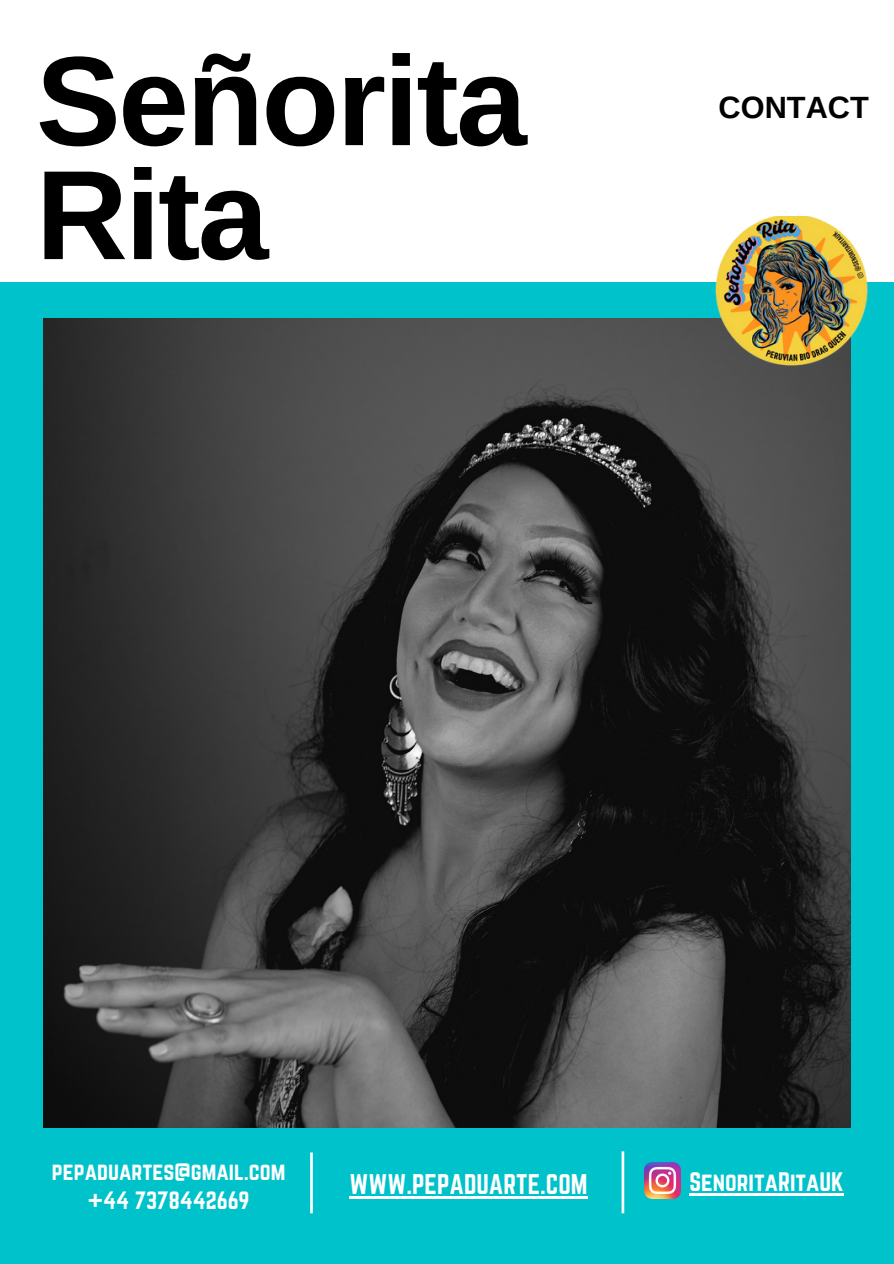
<style>
.page{position:relative;width:894px;height:1264px;background:#fff}
.page>*{position:absolute;margin:0;border:0;box-sizing:border-box;transform-origin:0 0}
.t1{font:700 127.05px "Arimo";letter-spacing:-.02em;color:#000001}
.t2{font:700 30.75px "Arimo";color:#000001}
.t3{font:24.9px "Norwester";color:#fff}
.t4{font:23.4px "Norwester";color:#fff}
.t5{font:21.9px/28.2px "Norwester";color:#fff;text-align:center}
</style>
<div class="page">
<div style="left:0;top:282px;width:893px;height:981px;background:#00c2cb"></div>
<img style="left:44px;top:319px;width:806px;height:808px">
<hr style="left:310px;top:1152px;width:2px;height:61px;background:#fff">
<hr style="left:349px;top:1196px;width:238px;height:2px;background:#fff">
<hr style="left:621px;top:1151px;width:3px;height:62px;background:#fff">
<img style="left:644px;top:1162px;width:36px;height:36px">
<hr style="left:689px;top:1193px;width:154px;height:2px;background:#fff">
<img style="left:715px;top:216px;width:153px;height:150px">
<h1 class="t1" style="left:36px;top:30px;width:492px">Señorita</h1>
<h1 class="t1" style="left:36px;top:144px;width:234px">Rita</h1>
<h2 class="t2" style="left:718px;top:90px;width:152px">CONTACT</h2>
<p class="t5" style="left:52px;top:1157px;width:235px">pepaduartes@gmail.com +44 7378442669</p>
<p class="t3" style="left:349px;top:1169px;width:239px">WWW.PEPADUARTE.COM</p>
<p class="t4" style="left:689px;top:1167px;width:156px">SenoritaRitaUK</p>
</div>
